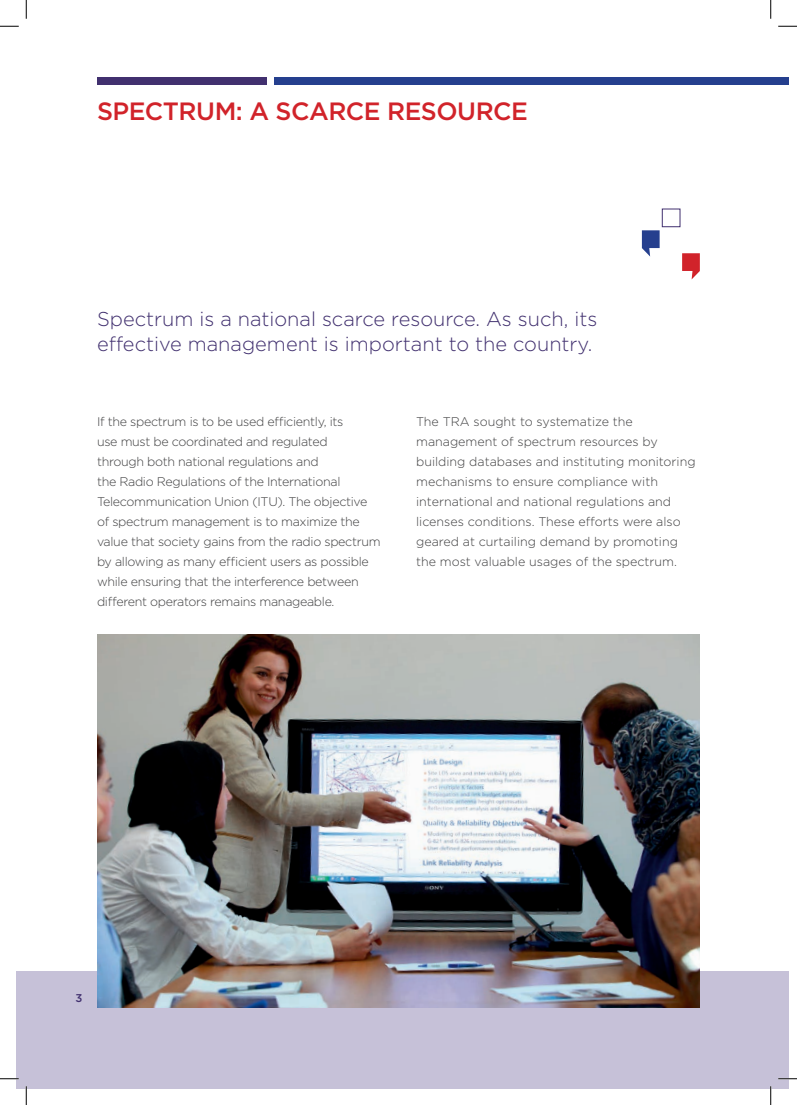
<style>
.page{position:relative;width:797px;height:1105px;background:#fff}
.page>*{position:absolute;margin:0;border:0;box-sizing:border-box;transform-origin:0 0}
.t1{font:500 25px "Gotham";letter-spacing:-.02em;color:#d1232a}
.t2{font:300 20px/25px "Gotham";color:#41306f}
.t3{font:300 12.5px/20px "Gotham";letter-spacing:-.025em;color:#3e3e3f}
.t4{font:300 12.5px/20px "Gotham";color:#3e3e3f}
.t5{font:500 11.25px "Gotham";color:#41306f}
</style>
<div class="page">
<div style="left:16px;top:971px;width:772px;height:118px;background:#c6c1d8"></div>
<img style="left:97px;top:634px;width:603px;height:374px">
<div style="left:97px;top:78px;width:169px;height:7px;background:#41306f"></div>
<div style="left:274px;top:78px;width:514px;height:7px;background:#253f8e"></div>
<svg style="left:682px;top:253px;width:18px;height:26px"></svg>
<div style="left:662px;top:209px;width:18px;height:18px;border:1px solid #41306f"></div>
<svg style="left:642px;top:230px;width:17px;height:27px"></svg>
<svg style="left:0;top:25px;width:19px;height:2px"></svg>
<svg style="left:778px;top:25px;width:19px;height:2px"></svg>
<svg style="left:0;top:1078px;width:19px;height:1px"></svg>
<svg style="left:778px;top:1078px;width:19px;height:1px"></svg>
<svg style="left:25px;top:0;width:2px;height:19px"></svg>
<svg style="left:25px;top:1086px;width:2px;height:19px"></svg>
<svg style="left:770px;top:0;width:1px;height:19px"></svg>
<svg style="left:770px;top:1086px;width:1px;height:19px"></svg>
<h1 class="t1" style="left:97px;top:102px;width:432px">SPECTRUM: A SCARCE RESOURCE</h1>
<h2 class="t2" style="left:97px;top:308px;width:502px">Spectrum is a national scarce resource. As such, its effective management is important to the country.</h2>
<p class="t3" style="left:97px;top:412px;width:285px">If the spectrum is to be used efficiently, its<br>use must be coordinated and regulated<br>through both national regulations and<br>the Radio Regulations of the International Telecommunication Union (ITU). The objective of spectrum management is to maximize the value that society gains from the radio spectrum by allowing as many efficient users as possible while ensuring that the interference between different operators remains manageable.</p>
<p class="t4" style="left:416px;top:412px;width:281px">The TRA sought to systematize the management of spectrum resources by building databases and instituting monitoring mechanisms to ensure compliance with international and national regulations and licenses conditions. These efforts were also geared at curtailing demand by promoting the most valuable usages of the spectrum.</p>
<p class="t5" style="left:75px;top:994px;width:8px">3</p>
</div>
